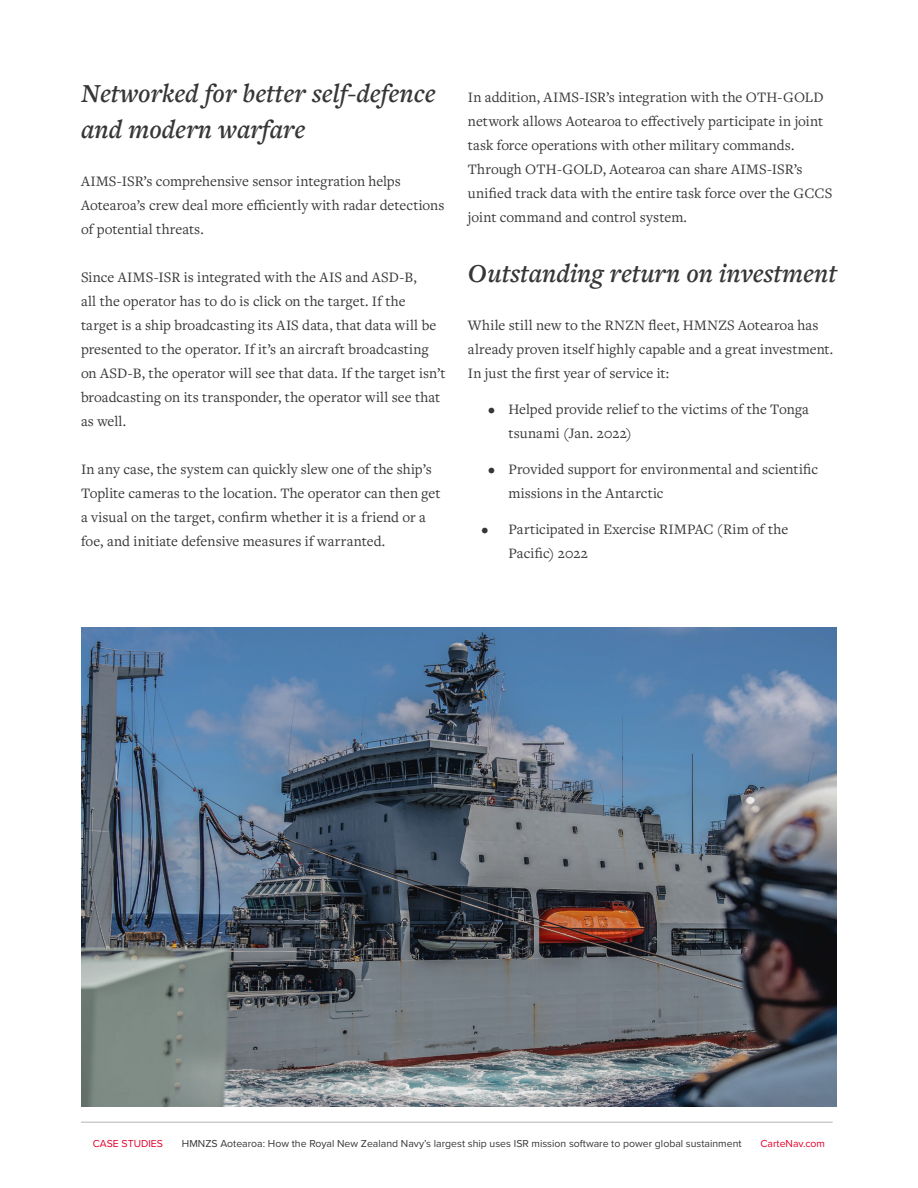
<style>
.page{position:relative;width:918px;height:1188px;background:#fff}
.page>*{position:absolute;margin:0;border:0;box-sizing:border-box;transform-origin:0 0}
.heading{font:italic 600 27px/36px "Freight Text Pro";color:#363636}
.t1{font:15px/24px "Freight Text Pro";letter-spacing:.005em;color:#363636}
.t2{font:10.5px "Proxima Nova";color:#363636}
.t3{font:10.5px "Proxima Nova";color:#e4002b}
</style>
<div class="page">
<hr style="left:81px;top:1122px;width:752px;height:1px;background:#b5b5b5">
<img style="left:81px;top:627px;width:756px;height:480px">
<p class="heading" style="left:81px;top:75px;width:356px">Networked for better self-defence and modern warfare</p>
<p class="t1" style="left:81px;top:169px;width:365px">AIMS-ISR’s comprehensive sensor integration helps<br>Aotearoa’s crew deal more efficiently with radar detections of potential threats.</p>
<p class="t1" style="left:81px;top:265px;width:366px">Since AIMS-ISR is integrated with the AIS and ASD-B,<br>all the operator has to do is click on the target. If the target is a ship broadcasting its AIS data, that data will be presented to the operator. If it’s an aircraft broadcasting on ASD-B, the operator will see that data. If the target isn’t broadcasting on its transponder, the operator will see that as well.</p>
<p class="t1" style="left:81px;top:457px;width:361px">In any case, the system can quickly slew one of the ship’s Toplite cameras to the location. The operator can then get a visual on the target, confirm whether it is a friend or a foe, and initiate defensive measures if warranted.</p>
<p class="t1" style="left:468px;top:85px;width:366px">In addition, AIMS-ISR’s integration with the OTH-GOLD network allows Aotearoa to effectively participate in joint task force operations with other military commands.<br>Through OTH-GOLD, Aotearoa can share AIMS-ISR’s unified track data with the entire task force over the GCCS joint command and control system.</p>
<p class="heading" style="left:468px;top:255px;width:371px">Outstanding return on investment</p>
<p class="t1" style="left:468px;top:313px;width:367px">While still new to the RNZN fleet, HMNZS Aotearoa has already proven itself highly capable and a great investment.<br>In just the first year of service it:</p>
<p class="t1" style="left:508px;top:397px;width:302px;text-indent:-20px">• Helped provide relief to the victims of the Tonga tsunami (Jan. 2022)</p>
<p class="t1" style="left:508px;top:457px;width:311px;text-indent:-20px">• Provided support for environmental and scientific missions in the Antarctic</p>
<p class="t1" style="left:508px;top:517px;width:281px;text-indent:-27px">• Participated in Exercise RIMPAC (Rim of the<br>Pacific) 2022</p>
<p class="t3" style="left:93px;top:1135px;width:72px">CASE STUDIES</p>
<p class="t2" style="left:182px;top:1135px;width:561px">HMNZS Aotearoa: How the Royal New Zealand Navy’s largest ship uses ISR mission software to power global sustainment</p>
<p class="t3" style="left:761px;top:1135px;width:66px">CarteNav.com</p>
</div>
